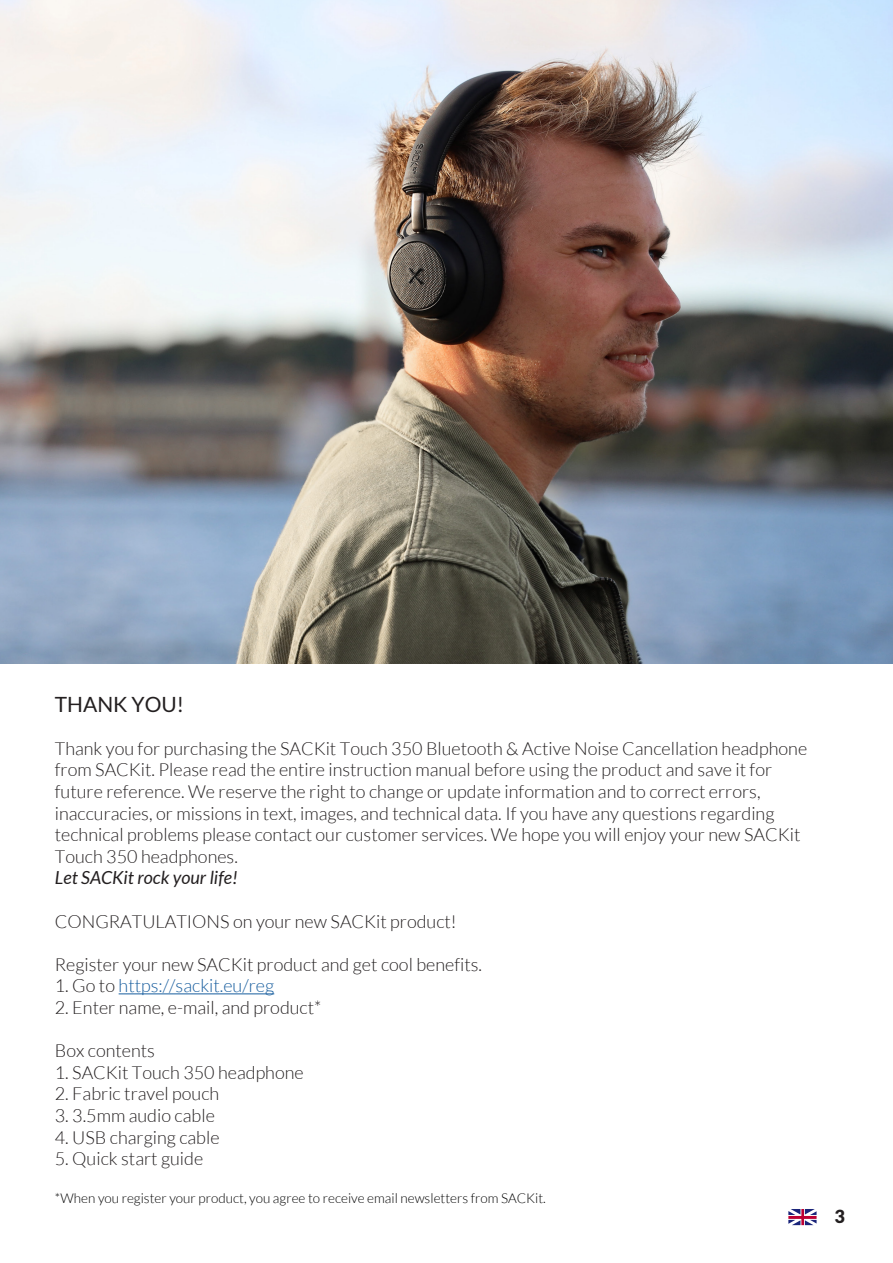
<style>
.page{position:relative;width:893px;height:1263px;background:#fff}
.page>*{position:absolute;margin:0;border:0;box-sizing:border-box;transform-origin:0 0}
.Overskrifter{font:21px "Lato";color:#231f20}
.Brødtekst{font:300 18px/21.6px "Lato";color:#231f20}
.Brødtekst-2{font:300 18px "Lato";color:#175d9e}
.Brødtekst-3{font:italic 18px "Lato";color:#231f20}
.t1{font:900 18px "Lato";color:#231f20}
.t2{font:300 13.5px "Lato";color:#000}
.s1{color:#231f20}
</style>
<div class="page">
<svg style="left:788px;top:1209px;width:29px;height:16px"></svg>
<hr style="left:119px;top:993px;width:155px;height:1px;background:#175d9e">
<img style="left:0;top:0;width:893px;height:663px">
<p class="Overskrifter" style="left:55px;top:692px;width:131px">THANK YOU!</p>
<p class="Brødtekst" style="left:55px;top:737px;width:754px">Thank you for purchasing the SACKit Touch 350 Bluetooth &amp; Active Noise Cancellation headphone from SACKit. Please read the entire instruction manual before using the product and save it for future reference. We reserve the right to change or update information and to correct errors, inaccuracies, or missions in text, images, and technical data. If you have any questions regarding technical problems please contact our customer services. We hope you will enjoy your new SACKit Touch 350 headphones.</p>
<p class="Brødtekst-3" style="left:55px;top:868px;width:184px">Let SACKit rock your life!</p>
<p class="Brødtekst" style="left:55px;top:910px;width:403px">CONGRATULATIONS on your new SACKit product!</p>
<p class="Brødtekst" style="left:55px;top:953px;width:427px">Register your new SACKit product and get cool benefits.</p>
<p class="Brødtekst-2" style="left:55px;top:976px;width:221px"><span class="s1">1. Go to</span> https://sackit.eu/reg</p>
<p class="Brødtekst" style="left:55px;top:997px;width:268px">2. Enter name, e-mail, and product*</p>
<p class="Brødtekst" style="left:55px;top:1040px;width:102px">Box contents</p>
<p class="Brødtekst" style="left:55px;top:1061px;width:250px">1. SACKit Touch 350 headphone</p>
<p class="Brødtekst" style="left:55px;top:1083px;width:166px">2. Fabric travel pouch</p>
<p class="Brødtekst" style="left:55px;top:1105px;width:162px">3. 3.5mm audio cable</p>
<p class="Brødtekst" style="left:55px;top:1126px;width:166px">4. USB charging cable</p>
<p class="Brødtekst" style="left:55px;top:1148px;width:150px">5. Quick start guide</p>
<p class="t2" style="left:55px;top:1191px;width:491px">*When you register your product, you agree to receive email newsletters from SACKit.</p>
<p class="t1" style="left:835px;top:1206px;width:12px">3</p>
</div>
